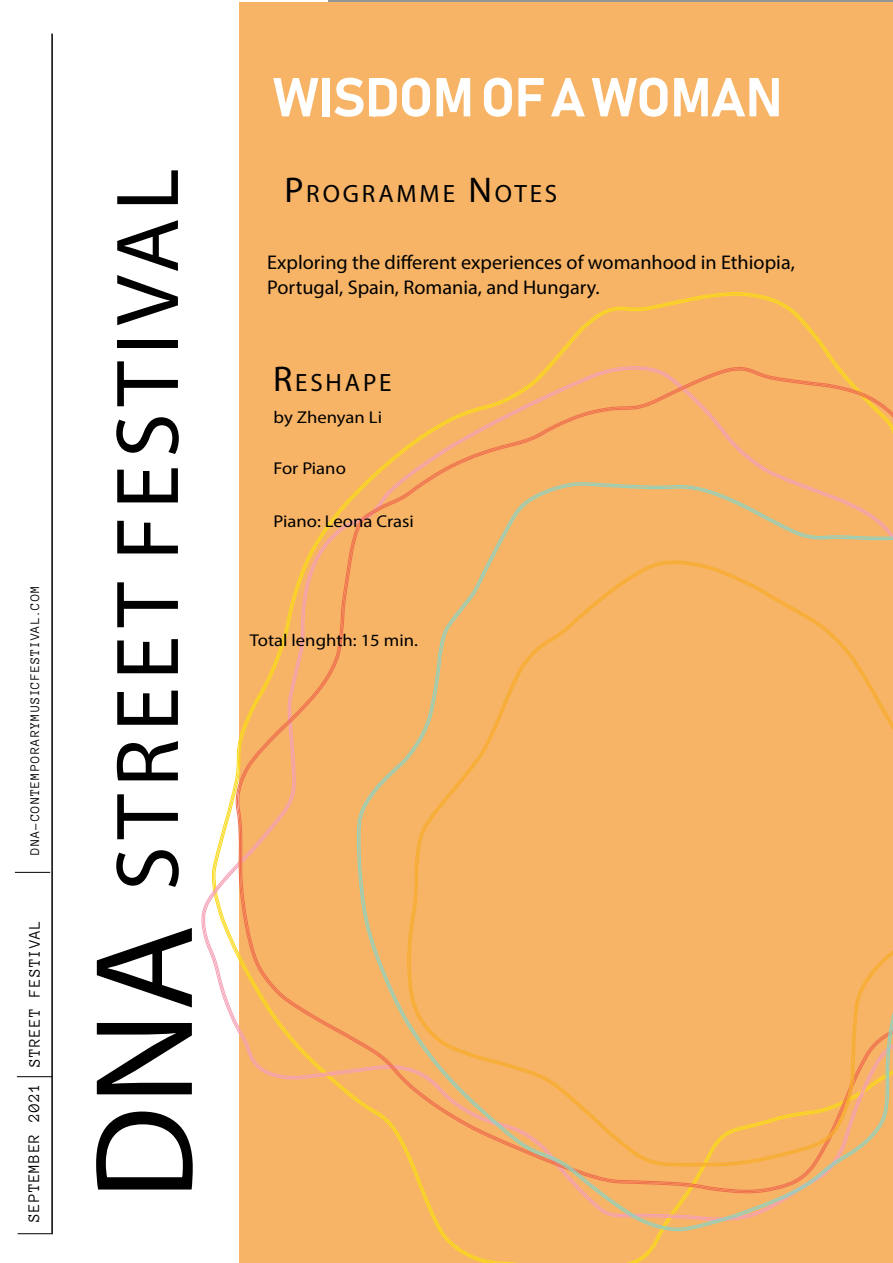
<style>
.page{position:relative;width:893px;height:1263px;background:#fff}
.page>*{position:absolute;margin:0;border:0;box-sizing:border-box;transform-origin:0 0}
.t1{font:90px "Myriad Pro";letter-spacing:.08em;color:#000}
.t2{font:54px "Bahnschrift";letter-spacing:-.02em;color:#fff}
.t3{font:25.05px "Myriad Pro";letter-spacing:.115em;color:#000}
.t4{font:19.95px/25.3px "Myriad Pro";color:#000}
.t5{font:17.1px "Myriad Pro";color:#000;scale:1.09 1}
.t6{font:16.5px "Anonymous Pro";letter-spacing:.05em;color:#000}
.t7{font:13.5px "Anonymous Pro";letter-spacing:.065em;color:#000}
.s1{font-size:141px}
.s2{font-size:35.85px}
</style>
<div class="page">
<hr style="left:51px;top:34px;width:2px;height:1200px;background:#000">
<hr style="left:18px;top:1233px;width:35px;height:1px;background:#000">
<hr style="left:17px;top:1076px;width:35px;height:1px;background:#000">
<div style="left:239px;top:2px;width:653px;height:1261px;background:#f7b466"></div>
<hr style="left:15px;top:872px;width:35px;height:1px;background:#000">
<svg style="left:238px;top:369px;width:655px;height:733px"></svg>
<svg style="left:360px;top:485px;width:533px;height:743px"></svg>
<svg style="left:410px;top:562px;width:483px;height:602px"></svg>
<p class="t7" style="left:27px;top:855px;width:271px;rotate:-90deg">DNA-CONTEMPORARYMUSICFESTIVAL.COM</p>
<p class="t6" style="left:25px;top:1067px;width:149px;rotate:-90deg">STREET FESTIVAL</p>
<p class="t6" style="left:24px;top:1222px;width:141px;rotate:-90deg">SEPTEMBER 2021</p>
<h1 class="t1" style="left:92px;top:1200px;width:1033px;rotate:-90deg"><span class="s1">DNA</span> STREET FESTIVAL</h1>
<h2 class="t2" style="left:273px;top:56px;width:511px">WISDOM OF A WOMAN</h2>
<p class="t3" style="left:284px;top:179px;width:274px"><span class="s2">P</span>ROGRAMME <span class="s2">N</span>OTES</p>
<p class="t4" style="left:267px;top:249px;width:529px">Exploring the different experiences of womanhood in Ethiopia,<br>Portugal, Spain, Romania, and Hungary.</p>
<p class="t3" style="left:273px;top:367px;width:120px"><span class="s2">R</span>ESHAPE</p>
<p class="t5" style="left:274px;top:406px;width:101px">by Zhenyan Li</p>
<p class="t5" style="left:274px;top:457px;width:68px">For Piano</p>
<p class="t5" style="left:274px;top:510px;width:130px">Piano: Leona Crasi</p>
<p class="t5" style="left:250px;top:630px;width:156px">Total lenghth: 15 min.</p>
</div>
